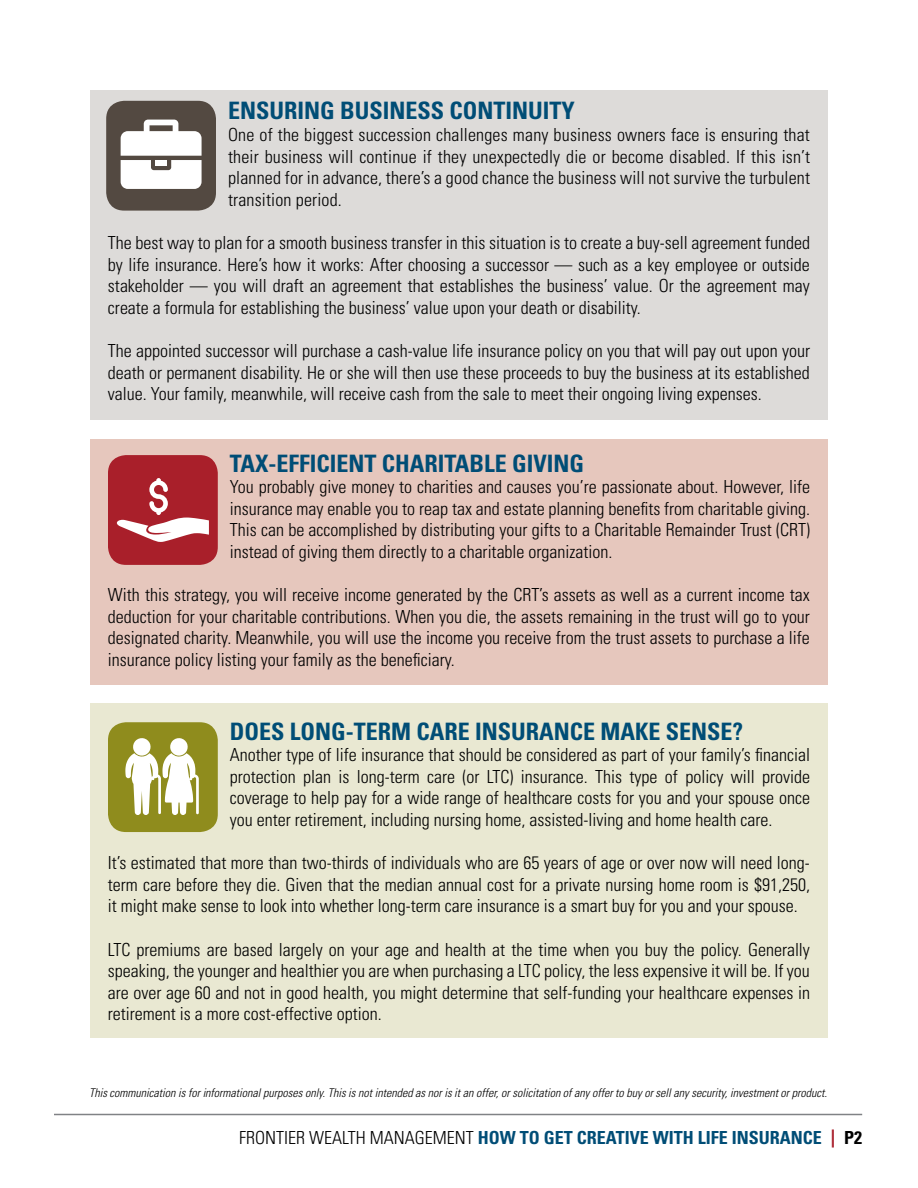
<style>
.page{position:relative;width:918px;height:1188px;background:#fff}
.page>*{position:absolute;margin:0;border:0;box-sizing:border-box;transform-origin:0 0}
.t1{font:700 condensed 24px "Univers LT Std";color:#004d76}
.t2{font:300 condensed 18px/21.6px "Univers LT Std";color:#000;text-align:justify}
.t3{font:700 condensed 18px "Univers LT Std";color:#004d76}
.t4{font:italic 300 condensed 12px "Univers LT Std";color:#000}
.s1{font-weight:300;color:#000}
.s2{color:#a91f2b}
.s3{color:#000}
</style>
<div class="page">
<hr style="left:54px;top:1114px;width:808px;height:1px;background:#808285">
<div style="left:90px;top:90px;width:738px;height:329px;background:#dddbd9"></div>
<div style="left:106px;top:101px;width:110px;height:110px;background:#534941;border-radius:18px"></div>
<svg style="left:121px;top:120px;width:81px;height:69px"></svg>
<div style="left:90px;top:439px;width:738px;height:246px;background:#e6c7bd"></div>
<div style="left:108px;top:455px;width:110px;height:110px;background:#a91f2a;border-radius:18px"></div>
<svg style="left:117px;top:478px;width:92px;height:64px"></svg>
<div style="left:90px;top:704px;width:738px;height:334px;background:#e9e8d2"></div>
<div style="left:108px;top:722px;width:110px;height:110px;background:#8f8c1d;border-radius:18px"></div>
<svg style="left:125px;top:738px;width:74px;height:77px"></svg>
<h1 class="t1" style="left:228px;top:96px;width:348px">ENSURING BUSINESS CONTINUITY</h1>
<p class="t2" style="left:228px;top:124px;width:584px">One of the biggest succession challenges many business owners face is ensuring that their business will continue if they unexpectedly die or become disabled. If this isn’t planned for in advance, there’s a good chance the business will not survive the turbulent transition period.</p>
<p class="t2" style="left:108px;top:232px;width:704px">The best way to plan for a smooth business transfer in this situation is to create a buy-sell agreement funded by life insurance. Here’s how it works: After choosing a successor — such as a key employee or outside stakeholder — you will draft an agreement that establishes the business’ value. Or the agreement may create a formula for establishing the business’ value upon your death or disability.</p>
<p class="t2" style="left:108px;top:340px;width:704px">The appointed successor will purchase a cash-value life insurance policy on you that will pay out upon your death or permanent disability. He or she will then use these proceeds to buy the business at its established value. Your family, meanwhile, will receive cash from the sale to meet their ongoing living expenses.</p>
<h1 class="t1" style="left:230px;top:448px;width:356px">TAX-EFFICIENT CHARITABLE GIVING</h1>
<p class="t2" style="left:230px;top:476px;width:582px">You probably give money to charities and causes you’re passionate about. However, life insurance may enable you to reap tax and estate planning benefits from charitable giving.<br>This can be accomplished by distributing your gifts to a Charitable Remainder Trust (CRT) instead of giving them directly to a charitable organization.</p>
<p class="t2" style="left:108px;top:584px;width:704px">With this strategy, you will receive income generated by the CRT’s assets as well as a current income tax deduction for your charitable contributions. When you die, the assets remaining in the trust will go to your designated charity. Meanwhile, you will use the income you receive from the trust assets to purchase a life insurance policy listing your family as the beneficiary.</p>
<h1 class="t1" style="left:230px;top:716px;width:515px">DOES LONG-TERM CARE INSURANCE MAKE SENSE?</h1>
<p class="t2" style="left:230px;top:744px;width:582px">Another type of life insurance that should be considered as part of your family’s financial protection plan is long-term care (or LTC) insurance. This type of policy will provide coverage to help pay for a wide range of healthcare costs for you and your spouse once you enter retirement, including nursing home, assisted-living and home health care.</p>
<p class="t2" style="left:108px;top:852px;width:704px">It’s estimated that more than two-thirds of individuals who are 65 years of age or over now will need long&shy;term care before they die. Given that the median annual cost for a private nursing home room is $91,250, it might make sense to look into whether long-term care insurance is a smart buy for you and your spouse.</p>
<p class="t2" style="left:108px;top:938px;width:704px">LTC premiums are based largely on your age and health at the time when you buy the policy. Generally speaking, the younger and healthier you are when purchasing a LTC policy, the less expensive it will be. If you are over age 60 and not in good health, you might determine that self-funding your healthcare expenses in retirement is a more cost-effective option.</p>
<p class="t4" style="left:89px;top:1086px;width:740px">This communication is for informational purposes only. This is not intended as nor is it an offer, or solicitation of any offer to buy or sell any security, investment or product.</p>
<p class="t3" style="left:239px;top:1127px;width:624px"><span class="s1">FRONTIER WEALTH MANAGEMENT</span> HOW TO GET CREATIVE WITH LIFE INSURANCE <span class="s2">|</span> <span class="s3">P2</span></p>
</div>
